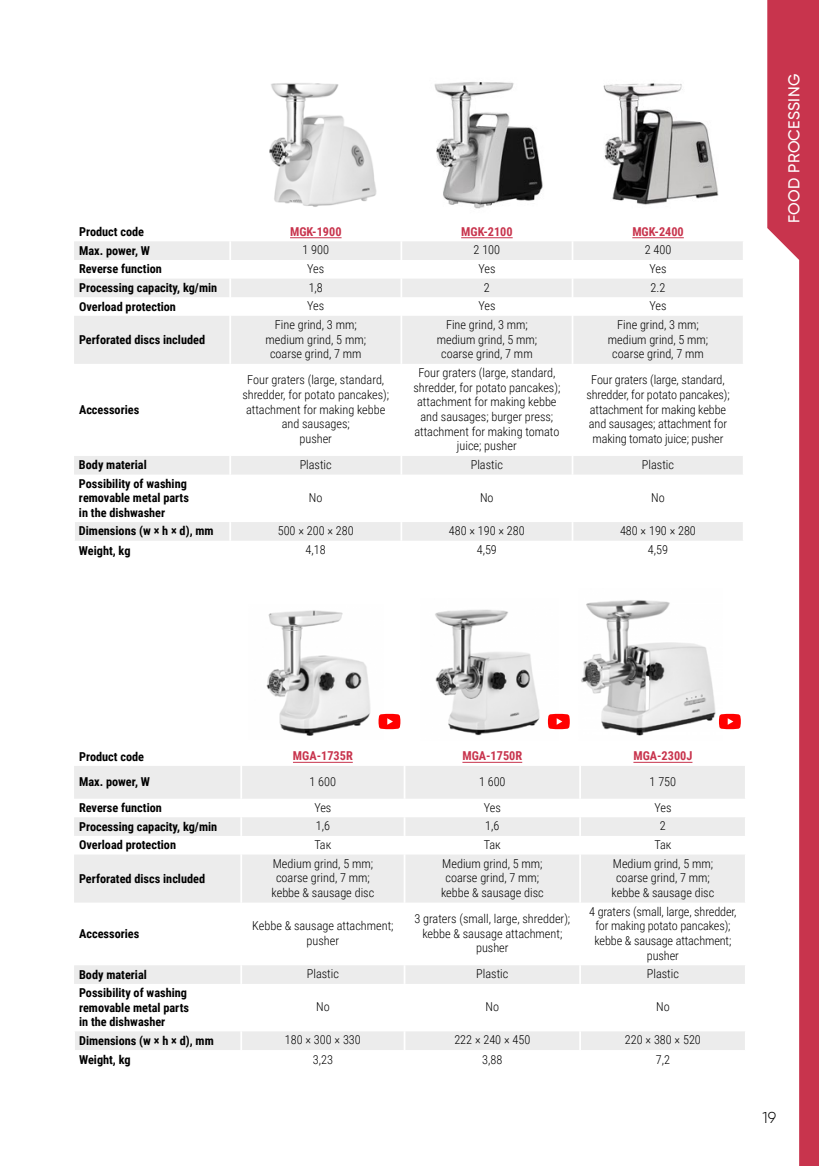
<style>
.page{position:relative;width:819px;height:1166px;background:#fff}
.page>*{position:absolute;margin:0;border:0;box-sizing:border-box;transform-origin:0 0}
.t1{font:500 15.75px "Gilroy";letter-spacing:.02em;color:#fff}
.t2{font:300 15.75px "Gilroy";color:#000}
.t3{font:300 12.25px/14.7px "Roboto Condensed";color:#000;text-align:center}
.t4{font:700 12.25px/14.7px "Roboto Condensed";color:#000}
.t5{font:700 12.25px "Roboto Condensed";color:#c8344d}
</style>
<div class="page">
<svg style="left:74px;top:241px;width:668px;height:300px"></svg>
<svg style="left:229px;top:241px;width:2px;height:75px"></svg>
<svg style="left:400px;top:241px;width:2px;height:75px"></svg>
<svg style="left:571px;top:241px;width:2px;height:75px"></svg>
<svg style="left:742px;top:241px;width:1px;height:56px"></svg>
<hr style="left:229px;top:316px;width:2px;height:48px;background:#fff">
<hr style="left:400px;top:316px;width:2px;height:48px;background:#fff">
<hr style="left:571px;top:316px;width:2px;height:48px;background:#fff">
<hr style="left:229px;top:364px;width:2px;height:92px;background:#fff">
<hr style="left:400px;top:364px;width:2px;height:92px;background:#fff">
<hr style="left:571px;top:364px;width:2px;height:92px;background:#fff">
<svg style="left:229px;top:456px;width:2px;height:19px"></svg>
<svg style="left:400px;top:456px;width:2px;height:19px"></svg>
<svg style="left:571px;top:456px;width:2px;height:19px"></svg>
<svg style="left:742px;top:456px;width:1px;height:19px"></svg>
<hr style="left:229px;top:475px;width:2px;height:47px;background:#fff">
<hr style="left:400px;top:475px;width:2px;height:47px;background:#fff">
<hr style="left:571px;top:475px;width:2px;height:47px;background:#fff">
<svg style="left:74px;top:522px;width:1px;height:19px"></svg>
<svg style="left:229px;top:522px;width:2px;height:19px"></svg>
<svg style="left:400px;top:522px;width:2px;height:19px"></svg>
<svg style="left:571px;top:522px;width:2px;height:19px"></svg>
<svg style="left:742px;top:522px;width:1px;height:19px"></svg>
<hr style="left:290px;top:237px;width:51px;height:1px;background:#c8344d">
<hr style="left:461px;top:237px;width:51px;height:1px;background:#c8344d">
<hr style="left:632px;top:237px;width:51px;height:1px;background:#c8344d">
<svg style="left:767px;top:0;width:52px;height:1166px"></svg>
<svg style="left:74px;top:766px;width:670px;height:284px"></svg>
<hr style="left:240px;top:766px;width:2px;height:33px;background:#fff">
<hr style="left:403px;top:766px;width:2px;height:33px;background:#fff">
<hr style="left:579px;top:766px;width:2px;height:33px;background:#fff">
<svg style="left:240px;top:799px;width:2px;height:55px"></svg>
<svg style="left:403px;top:799px;width:2px;height:55px"></svg>
<svg style="left:579px;top:799px;width:2px;height:55px"></svg>
<svg style="left:744px;top:817px;width:1px;height:19px"></svg>
<hr style="left:240px;top:854px;width:2px;height:48px;background:#fff">
<hr style="left:403px;top:854px;width:2px;height:48px;background:#fff">
<hr style="left:579px;top:854px;width:2px;height:48px;background:#fff">
<hr style="left:240px;top:902px;width:2px;height:63px;background:#fff">
<hr style="left:403px;top:902px;width:2px;height:63px;background:#fff">
<hr style="left:579px;top:902px;width:2px;height:63px;background:#fff">
<svg style="left:240px;top:965px;width:2px;height:19px"></svg>
<svg style="left:403px;top:965px;width:2px;height:19px"></svg>
<svg style="left:579px;top:965px;width:2px;height:19px"></svg>
<svg style="left:744px;top:965px;width:1px;height:19px"></svg>
<hr style="left:240px;top:984px;width:2px;height:47px;background:#fff">
<hr style="left:403px;top:984px;width:2px;height:47px;background:#fff">
<hr style="left:579px;top:984px;width:2px;height:47px;background:#fff">
<svg style="left:74px;top:1031px;width:1px;height:19px"></svg>
<svg style="left:240px;top:1031px;width:2px;height:19px"></svg>
<svg style="left:403px;top:1031px;width:2px;height:19px"></svg>
<svg style="left:579px;top:1031px;width:2px;height:19px"></svg>
<svg style="left:744px;top:1031px;width:1px;height:19px"></svg>
<hr style="left:293px;top:762px;width:60px;height:1px;background:#c8344d">
<hr style="left:462px;top:762px;width:60px;height:1px;background:#c8344d">
<hr style="left:633px;top:762px;width:59px;height:1px;background:#c8344d">
<img style="left:266px;top:610px;width:105px;height:126px">
<img style="left:435px;top:609px;width:123px;height:127px">
<img style="left:581px;top:600px;width:135px;height:136px">
<img style="left:603px;top:83px;width:116px;height:122px">
<img style="left:269px;top:83px;width:108px;height:124px">
<img style="left:434px;top:82px;width:109px;height:127px">
<svg style="left:378px;top:714px;width:22px;height:15px"></svg>
<svg style="left:548px;top:714px;width:21px;height:15px"></svg>
<svg style="left:719px;top:714px;width:21px;height:15px"></svg>
<p class="t4" style="left:79px;top:224px;width:67px">Product code</p>
<p class="t5" style="left:290px;top:223px;width:53px">MGK-1900</p>
<p class="t5" style="left:461px;top:223px;width:53px">MGK-2100</p>
<p class="t5" style="left:632px;top:223px;width:53px">MGK-2400</p>
<p class="t4" style="left:79px;top:243px;width:72px">Max. power, W</p>
<p class="t3" style="left:302px;top:242px;width:28px">1 900</p>
<p class="t3" style="left:473px;top:242px;width:28px">2 100</p>
<p class="t3" style="left:644px;top:242px;width:28px">2 400</p>
<p class="t4" style="left:79px;top:261px;width:84px">Reverse function</p>
<p class="t3" style="left:307px;top:261px;width:19px">Yes</p>
<p class="t3" style="left:478px;top:261px;width:19px">Yes</p>
<p class="t3" style="left:649px;top:261px;width:19px">Yes</p>
<p class="t4" style="left:79px;top:280px;width:140px">Processing capacity, kg/min</p>
<p class="t3" style="left:308px;top:279px;width:16px">1,8</p>
<p class="t3" style="left:484px;top:279px;width:7px">2</p>
<p class="t3" style="left:650px;top:279px;width:16px">2.2</p>
<p class="t4" style="left:79px;top:298px;width:98px">Overload protection</p>
<p class="t3" style="left:307px;top:298px;width:19px">Yes</p>
<p class="t3" style="left:478px;top:298px;width:19px">Yes</p>
<p class="t3" style="left:649px;top:298px;width:19px">Yes</p>
<p class="t4" style="left:79px;top:332px;width:127px">Perforated discs included</p>
<p class="t3" style="left:265px;top:317px;width:102px">Fine grind, 3 mm; medium grind, 5 mm; coarse grind, 7 mm</p>
<p class="t3" style="left:436px;top:317px;width:102px">Fine grind, 3 mm; medium grind, 5 mm; coarse grind, 7 mm</p>
<p class="t3" style="left:607px;top:317px;width:102px">Fine grind, 3 mm; medium grind, 5 mm; coarse grind, 7 mm</p>
<p class="t4" style="left:79px;top:402px;width:62px">Accessories</p>
<p class="t3" style="left:242px;top:372px;width:148px">Four graters (large, standard, shredder, for potato pancakes); attachment for making kebbe and sausages;<br>pusher</p>
<p class="t3" style="left:413px;top:365px;width:148px">Four graters (large, standard, shredder, for potato pancakes); attachment for making kebbe and sausages; burger press; attachment for making tomato juice; pusher</p>
<p class="t3" style="left:586px;top:372px;width:145px">Four graters (large, standard, shredder, for potato pancakes); attachment for making kebbe and sausages; attachment for making tomato juice; pusher</p>
<p class="t4" style="left:79px;top:457px;width:69px">Body material</p>
<p class="t3" style="left:299px;top:457px;width:34px">Plastic</p>
<p class="t3" style="left:471px;top:457px;width:34px">Plastic</p>
<p class="t3" style="left:642px;top:457px;width:34px">Plastic</p>
<p class="t4" style="left:79px;top:475px;width:111px">Possibility of washing removable metal parts in the dishwasher</p>
<p class="t3" style="left:309px;top:490px;width:15px">No</p>
<p class="t3" style="left:480px;top:490px;width:15px">No</p>
<p class="t3" style="left:651px;top:490px;width:15px">No</p>
<p class="t4" style="left:79px;top:523px;width:136px">Dimensions (w × h × d), mm</p>
<p class="t3" style="left:278px;top:523px;width:77px">500 × 200 × 280</p>
<p class="t3" style="left:449px;top:523px;width:77px">480 × 190 × 280</p>
<p class="t3" style="left:620px;top:523px;width:77px">480 × 190 × 280</p>
<p class="t4" style="left:79px;top:542px;width:53px">Weight, kg</p>
<p class="t3" style="left:305px;top:542px;width:22px">4,18</p>
<p class="t3" style="left:476px;top:542px;width:22px">4,59</p>
<p class="t3" style="left:647px;top:542px;width:22px">4,59</p>
<p class="t1" style="left:784px;top:223px;width:150px;rotate:-90deg">FOOD PROCESSING</p>
<p class="t4" style="left:79px;top:748px;width:67px">Product code</p>
<p class="t5" style="left:293px;top:747px;width:61px">MGA-1735R</p>
<p class="t5" style="left:462px;top:747px;width:61px">MGA-1750R</p>
<p class="t5" style="left:633px;top:747px;width:61px">MGA-2300J</p>
<p class="t4" style="left:79px;top:774px;width:72px">Max. power, W</p>
<p class="t3" style="left:309px;top:774px;width:28px">1 600</p>
<p class="t3" style="left:479px;top:774px;width:28px">1 600</p>
<p class="t3" style="left:649px;top:774px;width:28px">1 750</p>
<p class="t4" style="left:79px;top:800px;width:84px">Reverse function</p>
<p class="t3" style="left:314px;top:799px;width:19px">Yes</p>
<p class="t3" style="left:483px;top:799px;width:19px">Yes</p>
<p class="t3" style="left:654px;top:799px;width:19px">Yes</p>
<p class="t4" style="left:79px;top:818px;width:140px">Processing capacity, kg/min</p>
<p class="t3" style="left:316px;top:818px;width:16px">1,6</p>
<p class="t3" style="left:485px;top:818px;width:16px">1,6</p>
<p class="t3" style="left:660px;top:818px;width:7px">2</p>
<p class="t4" style="left:79px;top:837px;width:98px">Overload protection</p>
<p class="t3" style="left:314px;top:837px;width:18px">Так</p>
<p class="t3" style="left:484px;top:837px;width:18px">Так</p>
<p class="t3" style="left:654px;top:837px;width:18px">Так</p>
<p class="t4" style="left:79px;top:870px;width:127px">Perforated discs included</p>
<p class="t3" style="left:271px;top:855px;width:104px">Medium grind, 5 mm; coarse grind, 7 mm; kebbe &amp; sausage disc</p>
<p class="t3" style="left:441px;top:855px;width:104px">Medium grind, 5 mm; coarse grind, 7 mm; kebbe &amp; sausage disc</p>
<p class="t3" style="left:611px;top:855px;width:104px">Medium grind, 5 mm; coarse grind, 7 mm; kebbe &amp; sausage disc</p>
<p class="t4" style="left:79px;top:926px;width:62px">Accessories</p>
<p class="t3" style="left:252px;top:918px;width:143px">Kebbe &amp; sausage attachment; pusher</p>
<p class="t3" style="left:414px;top:911px;width:157px">3 graters (small, large, shredder); kebbe &amp; sausage attachment; pusher</p>
<p class="t3" style="left:589px;top:903px;width:149px">4 graters (small, large, shredder, for making potato pancakes); kebbe &amp; sausage attachment; pusher</p>
<p class="t4" style="left:79px;top:966px;width:69px">Body material</p>
<p class="t3" style="left:307px;top:966px;width:34px">Plastic</p>
<p class="t3" style="left:476px;top:966px;width:34px">Plastic</p>
<p class="t3" style="left:647px;top:966px;width:34px">Plastic</p>
<p class="t4" style="left:79px;top:985px;width:111px">Possibility of washing removable metal parts in the dishwasher</p>
<p class="t3" style="left:316px;top:999px;width:15px">No</p>
<p class="t3" style="left:485px;top:999px;width:15px">No</p>
<p class="t3" style="left:656px;top:999px;width:15px">No</p>
<p class="t4" style="left:79px;top:1032px;width:136px">Dimensions (w × h × d), mm</p>
<p class="t3" style="left:285px;top:1032px;width:77px">180 × 300 × 330</p>
<p class="t3" style="left:454px;top:1032px;width:77px">222 × 240 × 450</p>
<p class="t3" style="left:625px;top:1032px;width:77px">220 × 380 × 520</p>
<p class="t4" style="left:79px;top:1052px;width:53px">Weight, kg</p>
<p class="t3" style="left:313px;top:1051px;width:22px">3,23</p>
<p class="t3" style="left:482px;top:1051px;width:22px">3,88</p>
<p class="t3" style="left:655px;top:1051px;width:16px">7,2</p>
<p class="t2" style="left:762px;top:1108px;width:15px">19</p>
</div>
